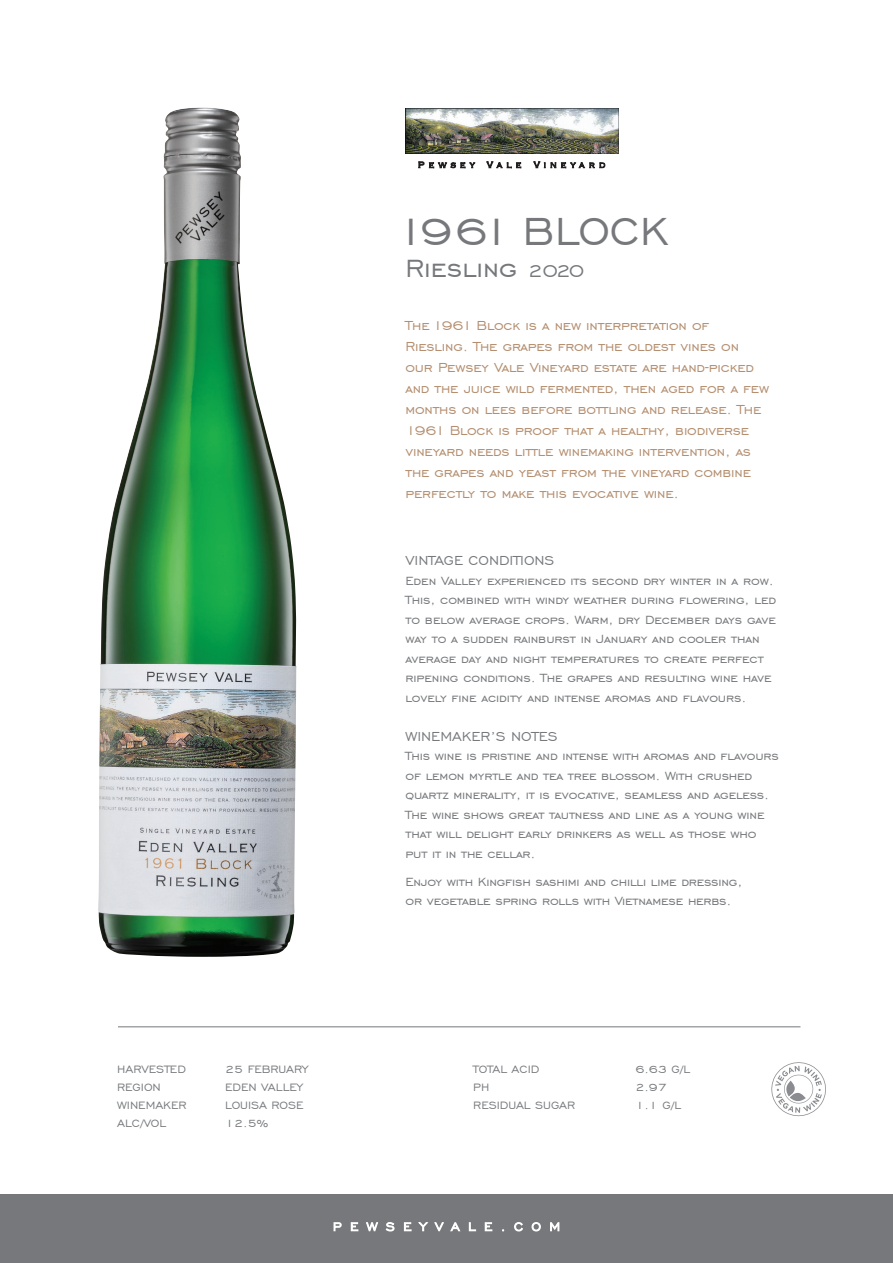
<style>
.page{position:relative;width:893px;height:1263px;background:#fff}
.page>*{position:absolute;margin:0;border:0;box-sizing:border-box;transform-origin:0 0}
.t1{font:49.5px "Engravers Gothic BT";letter-spacing:-.01em;color:#76787b}
.t2{font:31.5px "Engravers Gothic BT";color:#76787b}
.t3{font:16.5px/21px "Engravers Gothic BT";letter-spacing:-.01em;color:#b48e6f}
.t4{font:16.5px "Engravers Gothic BT";color:#76787b}
.t5{font:15px/19.5px "Engravers Gothic BT";letter-spacing:-.01em;color:#76787b}
.t6{font:13.5px "Engravers Gothic BT";color:#76787b}
.s1{font-size:22.5px}
</style>
<div class="page">
<div style="left:0;top:1194px;width:893px;height:69px;background:#76787b"></div>
<svg style="left:334px;top:1222px;width:225px;height:9px"></svg>
<svg style="left:418px;top:161px;width:57px;height:8px"></svg>
<svg style="left:486px;top:161px;width:35px;height:8px"></svg>
<svg style="left:533px;top:161px;width:72px;height:8px"></svg>
<img style="left:405px;top:108px;width:214px;height:45px">
<hr style="left:118px;top:1026px;width:682px;height:1px;background:#76787b">
<svg style="left:771px;top:1062px;width:55px;height:55px"></svg>
<img style="left:98px;top:108px;width:198px;height:849px">
<p class="t6" style="left:117px;top:1061px;width:70px">HARVESTED</p>
<p class="t6" style="left:225px;top:1061px;width:85px">25 FEBRUARY</p>
<p class="t6" style="left:117px;top:1079px;width:45px">REGION</p>
<p class="t6" style="left:225px;top:1079px;width:79px">EDEN VALLEY</p>
<p class="t6" style="left:117px;top:1097px;width:71px">WINEMAKER</p>
<p class="t6" style="left:225px;top:1097px;width:80px">LOUISA ROSE</p>
<p class="t6" style="left:117px;top:1115px;width:51px">ALC/VOL</p>
<p class="t6" style="left:225px;top:1115px;width:44px">12.5%</p>
<p class="t1" style="left:394px;top:204px;width:276px">19 61 BLOCK</p>
<p class="t2" style="left:405px;top:251px;width:180px">Riesling <span class="s1">2020</span></p>
<p class="t3" style="left:405px;top:315px;width:365px">The 1961 Block is a new interpretation of Riesling. The grapes from the oldest vines on our Pewsey Vale Vineyard estate are hand-picked and the juice wild fermented, then aged for a few months on lees before bottling and release. The 1961 Block is proof that a healthy, biodiverse vineyard needs little winemaking intervention, as the grapes and yeast from the vineyard combine perfectly to make this evocative wine.</p>
<p class="t4" style="left:405px;top:552px;width:150px">VINTAGE CONDITIONS</p>
<p class="t5" style="left:405px;top:571px;width:372px">Eden Valley experienced its second dry winter in a row.<br>This, combined with windy weather during flowering, led to below average crops. Warm, dry December days gave way to a sudden rainburst in January and cooler than average day and night temperatures to create perfect ripening conditions. The grapes and resulting wine have lovely fine acidity and intense aromas and flavours.</p>
<p class="t4" style="left:405px;top:727px;width:153px">WINEMAKER’S NOTES</p>
<p class="t5" style="left:405px;top:746px;width:375px">This wine is pristine and intense with aromas and flavours of lemon myrtle and tea tree blossom. With crushed quartz minerality, it is evocative, seamless and ageless.<br>The wine shows great tautness and line as a young wine that will delight early drinkers as well as those who</p>
<p class="t5" style="left:405px;top:844px;width:131px">put it in the cellar.</p>
<p class="t5" style="left:405px;top:872px;width:338px">Enjoy with Kingfish sashimi and chilli lime dressing, or vegetable spring rolls with Vietnamese herbs.</p>
<p class="t6" style="left:473px;top:1061px;width:68px">TOTAL ACID</p>
<p class="t6" style="left:635px;top:1061px;width:56px">6.63 G/L</p>
<p class="t6" style="left:473px;top:1079px;width:18px">PH</p>
<p class="t6" style="left:635px;top:1079px;width:33px">2.97</p>
<p class="t6" style="left:473px;top:1097px;width:103px">RESIDUAL SUGAR</p>
<p class="t6" style="left:635px;top:1097px;width:47px">1.1 G/L</p>
</div>
